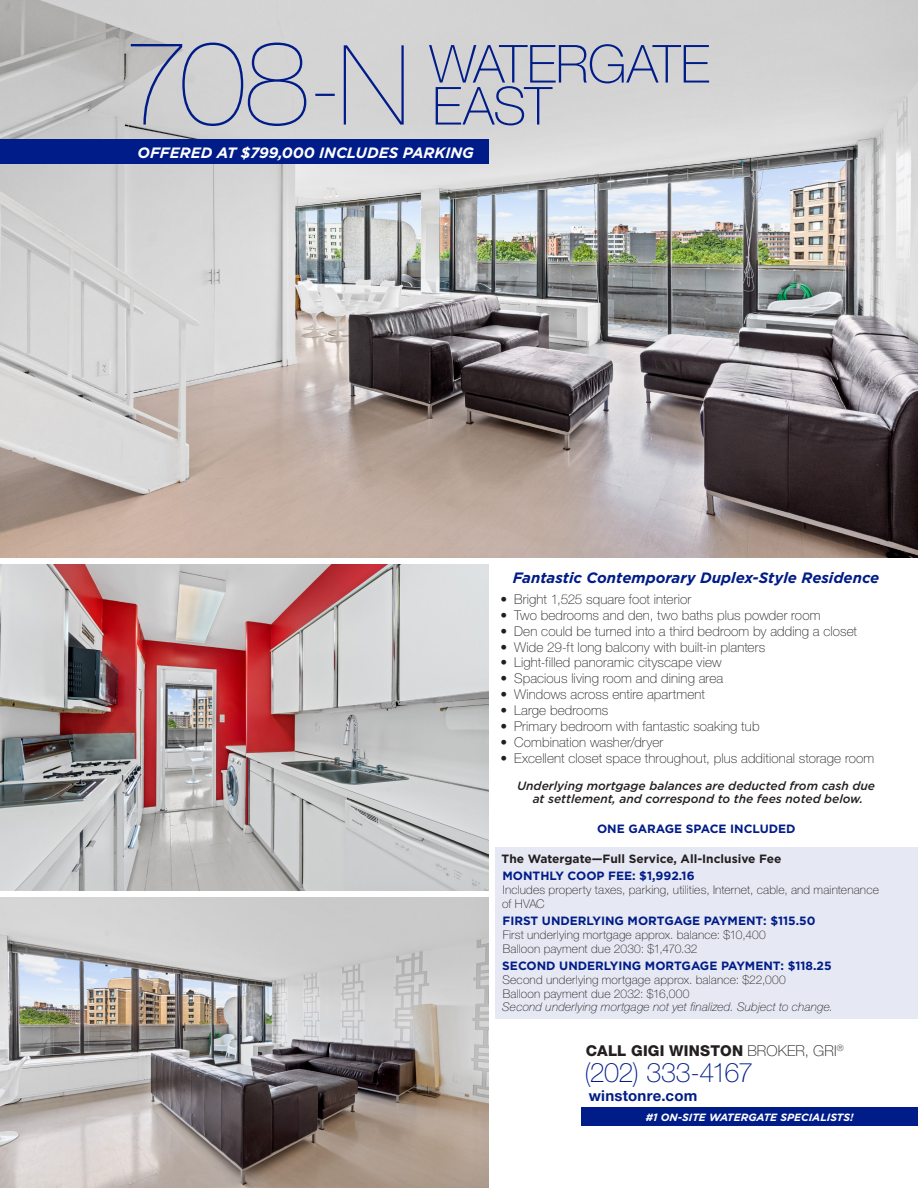
<style>
.page{position:relative;width:918px;height:1188px;background:#fff}
.page>*{position:absolute;margin:0;border:0;box-sizing:border-box;transform-origin:0 0}
.t1{font:100 27px "Helvetica Neue LT Pro";letter-spacing:-.02em;color:#001c88}
.t2{font:italic 700 15px "Gotham";color:#001c88}
.t3{font:italic 700 15px "Gotham";color:#fff}
.t4{font:800 15px "Helvetica Neue LT Pro";letter-spacing:.015em;color:#231f20}
.t5{font:700 15px "Helvetica Neue LT Pro";letter-spacing:.015em;color:#001c88}
.t6{font:100 13.5px "Helvetica Neue LT Pro";letter-spacing:.01em;color:#231f20}
.t7{font:100 12px/13.8px "Helvetica Neue LT Pro";letter-spacing:.015em;color:#231f20}
.t8{font:700 12px "Gotham";color:#001c88}
.t9{font:italic 500 12px/13.5px "Gotham";color:#231f20;text-align:center}
.t10{font:700 12px "Gotham";color:#231f20}
.t11{font:italic 700 10.5px "Gotham";color:#fff}
.s1{font-style:italic}
.s2{font-weight:100}
</style>
<div class="page">
<img style="left:0;top:897px;width:488px;height:291px">
<img style="left:0;top:565px;width:488px;height:325px">
<img style="left:0;top:0;width:918px;height:558px">
<div style="left:581px;top:1108px;width:337px;height:18px;background:#001c88"></div>
<div style="left:495px;top:847px;width:423px;height:171px;background:#e6e8f3"></div>
<div style="left:0;top:140px;width:488px;height:24px;background:#001c88"></div>
<svg style="left:429px;top:44px;width:280px;height:81px;background:#babeca"></svg>
<svg style="left:131px;top:43px;width:273px;height:83px;background:#bdc0ca"></svg>
<p class="t3" style="left:138px;top:143px;width:338px">OFFERED AT $799,000 INCLUDES PARKING</p>
<p class="t2" style="left:513px;top:568px;width:368px">Fantastic Contemporary Duplex-Style Residence</p>
<p class="t6" style="left:501px;top:591px;width:192px">• Bright 1,525 square foot interior</p>
<p class="t6" style="left:501px;top:607px;width:321px">• Two bedrooms and den, two baths plus powder room</p>
<p class="t6" style="left:501px;top:623px;width:358px">• Den could be turned into a third bedroom by adding a closet</p>
<p class="t6" style="left:501px;top:639px;width:266px">• Wide 29-ft long balcony with built-in planters</p>
<p class="t6" style="left:501px;top:655px;width:223px">• Light-filled panoramic cityscape view</p>
<p class="t6" style="left:501px;top:671px;width:224px">• Spacious living room and dining area</p>
<p class="t6" style="left:501px;top:686px;width:206px">• Windows across entire apartment</p>
<p class="t6" style="left:501px;top:702px;width:109px">• Large bedrooms</p>
<p class="t6" style="left:501px;top:718px;width:260px">• Primary bedroom with fantastic soaking tub</p>
<p class="t6" style="left:501px;top:734px;width:164px">• Combination washer/dryer</p>
<p class="t6" style="left:501px;top:750px;width:375px">• Excellent closet space throughout, plus additional storage room</p>
<p class="t9" style="left:517px;top:779px;width:360px">Underlying mortgage balances are deducted from cash due at settlement, and correspond to the fees noted below.</p>
<p class="t8" style="left:597px;top:821px;width:200px">ONE GARAGE SPACE INCLUDED</p>
<p class="t10" style="left:502px;top:851px;width:281px">The Watergate—Full Service, All-Inclusive Fee</p>
<p class="t8" style="left:503px;top:868px;width:194px">MONTHLY COOP FEE: $1,992.16</p>
<p class="t7" style="left:502px;top:883px;width:378px">Includes property taxes, parking, utilities, Internet, cable, and maintenance of HVAC</p>
<p class="t8" style="left:503px;top:913px;width:315px">FIRST UNDERLYING MORTGAGE PAYMENT: $115.50</p>
<p class="t7" style="left:503px;top:928px;width:265px">First underlying mortgage approx. balance: $10,400<br>Balloon payment due 2030: $1,470.32</p>
<p class="t8" style="left:502px;top:958px;width:331px">SECOND UNDERLYING MORTGAGE PAYMENT: $118.25</p>
<p class="t7" style="left:502px;top:972px;width:332px">Second underlying mortgage approx. balance: $22,000<br>Balloon payment due 2032: $16,000<br><span class="s1">Second underlying mortgage not yet finalized. Subject to change.</span></p>
<p class="t4" style="left:586px;top:1042px;width:259px">CALL GIGI WINSTON <span class="s2">BROKER, GRI</span><sup>®</sup></p>
<p class="t1" style="left:584px;top:1057px;width:170px">(202) 333-4167</p>
<p class="t5" style="left:589px;top:1086px;width:110px">winstonre.com</p>
<p class="t11" style="left:646px;top:1110px;width:209px">#1 ON-SITE WATERGATE SPECIALISTS!</p>
</div>
